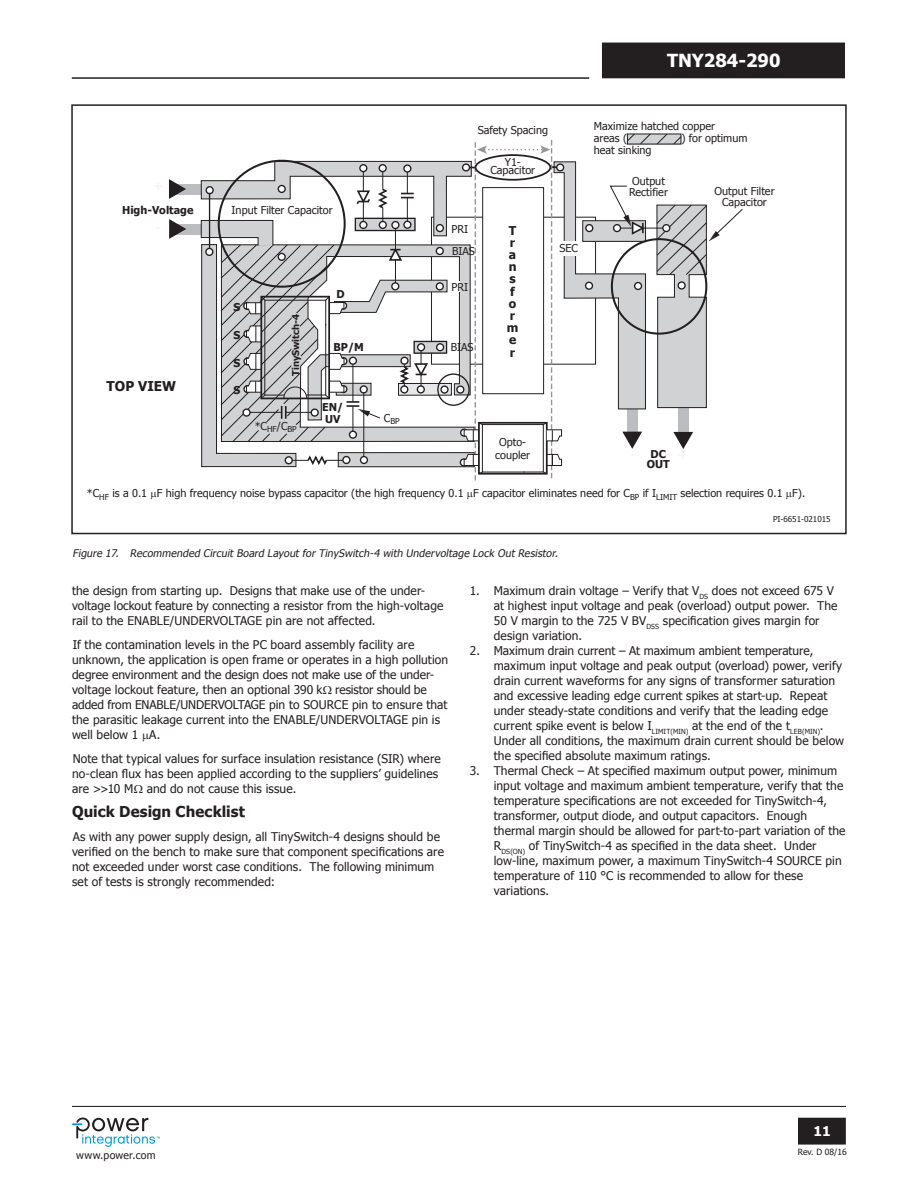
<style>
.page{position:relative;width:918px;height:1188px;background:#fff}
.page>*{position:absolute;margin:0;border:0;box-sizing:border-box;transform-origin:0 0}
.t1{font:700 18px "Tahoma";color:#fff}
.t2{font:700 15px "Tahoma";letter-spacing:.005em;color:#231f20}
.t3{font:700 13.5px "Tahoma";color:#231f20}
.t4{font:700 13.5px "Tahoma";color:#fff}
.t5{font:700 12.15px/12.1px "Tahoma";color:#231f20}
.t6{font:12px/15px "Tahoma";letter-spacing:.01em;color:#231f20}
.t7{font:10.8px/12.1px "Tahoma";color:#231f20;text-align:center}
.t8{font:700 10.8px/10.8px "Tahoma";color:#231f20}
.t9{font:italic 10.5px "Tahoma";color:#231f20}
.t10{font:10.5px "Tahoma";letter-spacing:.03em;color:#231f20}
.t11{font:700 9.45px "Tahoma";color:#231f20}
.t12{font:8.55px "Tahoma";color:#231f20}
.t13{font:8.1px "Tahoma";color:#231f20}
.s1{font-size:12.15px;color:#f3f4f4}
</style>
<div class="page">
<hr style="left:72px;top:1106px;width:774px;height:1px;background:#231f20">
<hr style="left:72px;top:77px;width:517px;height:2px;background:#231f20">
<div style="left:799px;top:1118px;width:46px;height:26px;background:#231f20"></div>
<div style="left:798px;top:1118px;width:48px;height:27px;border:2px solid #231f20"></div>
<div style="left:603px;top:43px;width:241px;height:35px;background:#231f20"></div>
<svg style="left:72px;top:1118px;width:88px;height:29px"></svg>
<div style="left:173px;top:224px;width:94px;height:10px;background:#bcbdc0"></div>
<svg style="left:169px;top:219px;width:17px;height:20px"></svg>
<div style="left:172px;top:184px;width:97px;height:10px;background:#bcbdc0"></div>
<svg style="left:169px;top:179px;width:17px;height:20px"></svg>
<svg style="left:200px;top:133px;width:543px;height:348px"></svg>
<div style="left:350px;top:431px;width:6px;height:7px;background:#fff;border-radius:50%"></div>
<div style="left:349px;top:431px;width:8px;height:8px;border:1px solid #231f20;border-radius:50%"></div>
<div style="left:71px;top:104px;width:776px;height:430px;border:2px solid #231f20"></div>
<p class="t8" style="left:122px;top:204px;width:73px">High-Voltage</p>
<p class="t3" style="left:107px;top:376px;width:71px">TOP VIEW</p>
<p class="t7" style="left:232px;top:203px;width:103px">Input Filter Capacitor</p>
<p class="t8" style="left:233px;top:301px;width:8px">S</p>
<p class="t8" style="left:233px;top:329px;width:8px">S</p>
<p class="t8" style="left:233px;top:357px;width:8px">S</p>
<p class="t8" style="left:233px;top:384px;width:8px">S</p>
<p class="t11" style="left:289px;top:376px;width:64px;rotate:-90deg">TinySwitch-4</p>
<p class="t7" style="left:255px;top:419px;width:44px">*C<sub>HF</sub>/C<sub>BP</sub></p>
<p class="t8" style="left:336px;top:288px;width:10px">D</p>
<p class="t8" style="left:333px;top:341px;width:32px">BP/M</p>
<p class="t8" style="left:322px;top:400px;width:23px;line-height:12.1px">EN/<br>UV</p>
<p class="t13" style="left:384px;top:416px;width:17px"><sup>C</sup>BP</p>
<h1 class="t1" style="left:667px;top:47px;width:115px">TNY284-290</h1>
<p class="t7" style="left:478px;top:124px;width:72px">Safety Spacing</p>
<p class="t7" style="left:490px;top:157px;width:46px;line-height:8.1px">Y1-<br>Capacitor</p>
<p class="t7" style="left:451px;top:217px;width:25px;line-height:22.5px;text-align:left">PRI<br>BIAS</p>
<p class="t7" style="left:451px;top:280px;width:18px">PRI</p>
<p class="t7" style="left:451px;top:340px;width:24px">BIAS</p>
<p class="t5" style="left:507px;top:223px;width:13px">T r a n s f o r m e r</p>
<p class="t7" style="left:560px;top:241px;width:20px">SEC</p>
<p class="t7" style="left:594px;top:119px;width:123px;text-align:left">Maximize hatched copper areas (</p>
<p class="t7" style="left:681px;top:131px;width:68px">) for optimum</p>
<p class="t7" style="left:594px;top:144px;width:59px">heat sinking</p>
<p class="t7" style="left:629px;top:175px;width:40px;line-height:10.8px;text-align:left">Output<br>Rectifier</p>
<p class="t7" style="left:714px;top:185px;width:62px;line-height:10.8px">Output Filter<br>Capacitor</p>
<p class="t7" style="left:495px;top:436px;width:36px">Opto&shy;coupler</p>
<p class="t8" style="left:647px;top:448px;width:43px;text-indent:4px">DC <span class="s1">+<br></span>OUT</p>
<p class="t7" style="left:87px;top:486px;width:720px">*C<sub>HF</sub> is a 0.1 F high frequency noise bypass capacitor (the high frequency 0.1 F capacitor eliminates need for C<sub>BP</sub> if I<sub>LIMIT</sub> selection requires 0.1 F).</p>
<p class="t13" style="left:773px;top:514px;width:59px">PI-6651-021015</p>
<p class="t9" style="left:73px;top:546px;width:489px">Figure 17. Recommended Circuit Board Layout for TinySwitch-4 with Undervoltage Lock Out Resistor.</p>
<p class="t6" style="left:494px;top:582px;width:345px;text-indent:-24px">1. Maximum drain voltage – Verify that V<sub>DS</sub> does not exceed 675 V at highest input voltage and peak (overload) output power. The 50 V margin to the 725 V BV<sub>DSS</sub> specification gives margin for design variation.</p>
<p class="t6" style="left:494px;top:642px;width:352px;text-indent:-24px">2. Maximum drain current – At maximum ambient temperature, maximum input voltage and peak output (overload) power, verify drain current waveforms for any signs of transformer saturation and excessive leading edge current spikes at start-up. Repeat under steady-state conditions and verify that the leading edge current spike event is below I<sub>LIMIT(MIN)</sub> at the end of the t<sub>LEB(MIN)</sub>.<br>Under all conditions, the maximum drain current should be below the specified absolute maximum ratings.</p>
<p class="t6" style="left:494px;top:762px;width:353px;text-indent:-24px">3. Thermal Check – At specified maximum output power, minimum input voltage and maximum ambient temperature, verify that the temperature specifications are not exceeded for TinySwitch-4, transformer, output diode, and output capacitors. Enough thermal margin should be allowed for part-to-part variation of the R<sub>DS(ON)</sub> of TinySwitch-4 as specified in the data sheet. Under low-line, maximum power, a maximum TinySwitch-4 SOURCE pin temperature of 110 °C is recommended to allow for these variations.</p>
<p class="t6" style="left:72px;top:582px;width:373px">the design from starting up. Designs that make use of the under&shy;voltage lockout feature by connecting a resistor from the high-voltage rail to the ENABLE/UNDERVOLTAGE pin are not affected.</p>
<p class="t6" style="left:72px;top:636px;width:378px">If the contamination levels in the PC board assembly facility are unknown, the application is open frame or operates in a high pollution degree environment and the design does not make use of the under&shy;voltage lockout feature, then an optional 390 k resistor should be added from ENABLE/UNDERVOLTAGE pin to SOURCE pin to ensure that the parasitic leakage current into the ENABLE/UNDERVOLTAGE pin is well below 1 A.</p>
<p class="t6" style="left:72px;top:750px;width:370px">Note that typical values for surface insulation resistance (SIR) where no-clean flux has been applied according to the suppliers’ guidelines are &gt;&gt;10 M and do not cause this issue.</p>
<p class="t2" style="left:72px;top:801px;width:174px">Quick Design Checklist</p>
<p class="t6" style="left:72px;top:828px;width:374px">As with any power supply design, all TinySwitch-4 designs should be verified on the bench to make sure that component specifications are not exceeded under worst case conditions. The following minimum set of tests is strongly recommended:</p>
<p class="t10" style="left:76px;top:1148px;width:81px">www.power.com</p>
<p class="t4" style="left:814px;top:1121px;width:19px">11</p>
<p class="t12" style="left:798px;top:1146px;width:50px">Rev. D 08/16</p>
</div>
